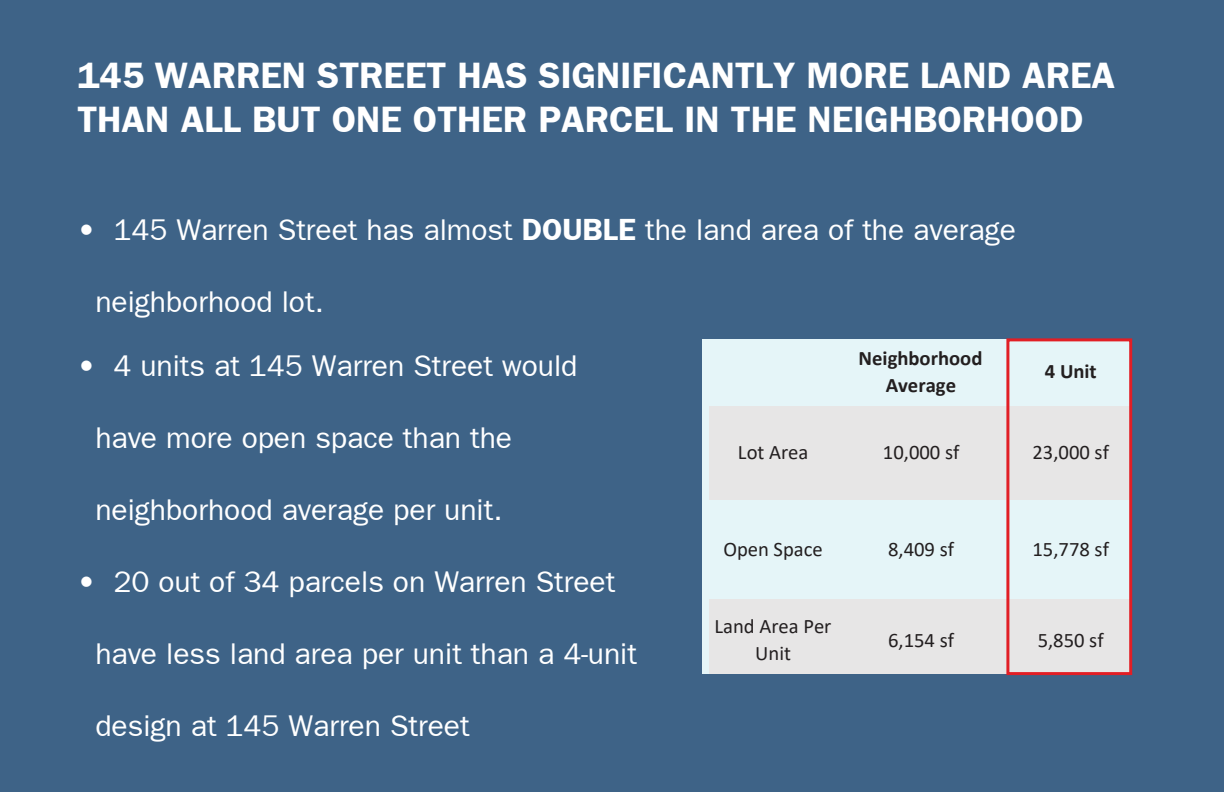
<style>
.page{position:relative;width:1224px;height:792px;background:#3e6387}
.page>*{position:absolute;margin:0;border:0;box-sizing:border-box;transform-origin:0 0}
.t1{font:36px/43.2px "SPBENF Bold";color:#fff}
.t2{font:30px "SPBENF Normal";color:#fff}
.t3{font:20.6px/26.8px "Calibri";color:#231f20;text-align:center}
.t4{font:700 20.6px/26.8px "Calibri";color:#231f20;text-align:center}
.s1{font-family:"SPBENF Bold"}
</style>
<div class="page">
<div style="left:702px;top:340px;width:430px;height:334px;background:#e5f5f8"></div>
<div style="left:709px;top:406px;width:423px;height:94px;background:#e7e6e6"></div>
<div style="left:709px;top:599px;width:423px;height:75px;background:#e7e6e6"></div>
<div style="left:1006px;top:338px;width:126px;height:337px;border:3px solid #e11e25"></div>
<p class="t1" style="left:77px;top:53px;width:1039px">145 WARREN STREET HAS SIGNIFICANTLY MORE LAND AREA<br>THAN ALL BUT ONE OTHER PARCEL IN THE NEIGHBORHOOD</p>
<p class="t2" style="left:77px;top:212px;width:940px">• 145 Warren Street has almost <span class="s1">DOUBLE</span> the land area of the average</p>
<p class="t2" style="left:95px;top:284px;width:230px">neighborhood lot.</p>
<p class="t2" style="left:77px;top:348px;width:502px">• 4 units at 145 Warren Street would</p>
<p class="t2" style="left:95px;top:420px;width:418px">have more open space than the</p>
<p class="t2" style="left:95px;top:492px;width:409px">neighborhood average per unit.</p>
<p class="t2" style="left:77px;top:564px;width:539px">• 20 out of 34 parcels on Warren Street</p>
<p class="t2" style="left:95px;top:636px;width:543px">have less land area per unit than a 4-unit</p>
<p class="t2" style="left:95px;top:708px;width:376px">design at 145 Warren Street</p>
<p class="t4" style="left:859px;top:346px;width:125px">Neighborhood<br>Average</p>
<p class="t4" style="left:1045px;top:360px;width:53px">4 Unit</p>
<p class="t3" style="left:738px;top:441px;width:72px">Lot Area</p>
<p class="t3" style="left:883px;top:441px;width:78px">10,000 sf</p>
<p class="t3" style="left:1033px;top:441px;width:78px">23,000 sf</p>
<p class="t3" style="left:723px;top:537px;width:101px">Open Space</p>
<p class="t3" style="left:888px;top:537px;width:68px">8,409 sf</p>
<p class="t3" style="left:1033px;top:537px;width:78px">15,778 sf</p>
<p class="t3" style="left:714px;top:615px;width:119px">Land Area Per<br>Unit</p>
<p class="t3" style="left:888px;top:628px;width:68px">6,154 sf</p>
<p class="t3" style="left:1038px;top:628px;width:68px">5,850 sf</p>
</div>
